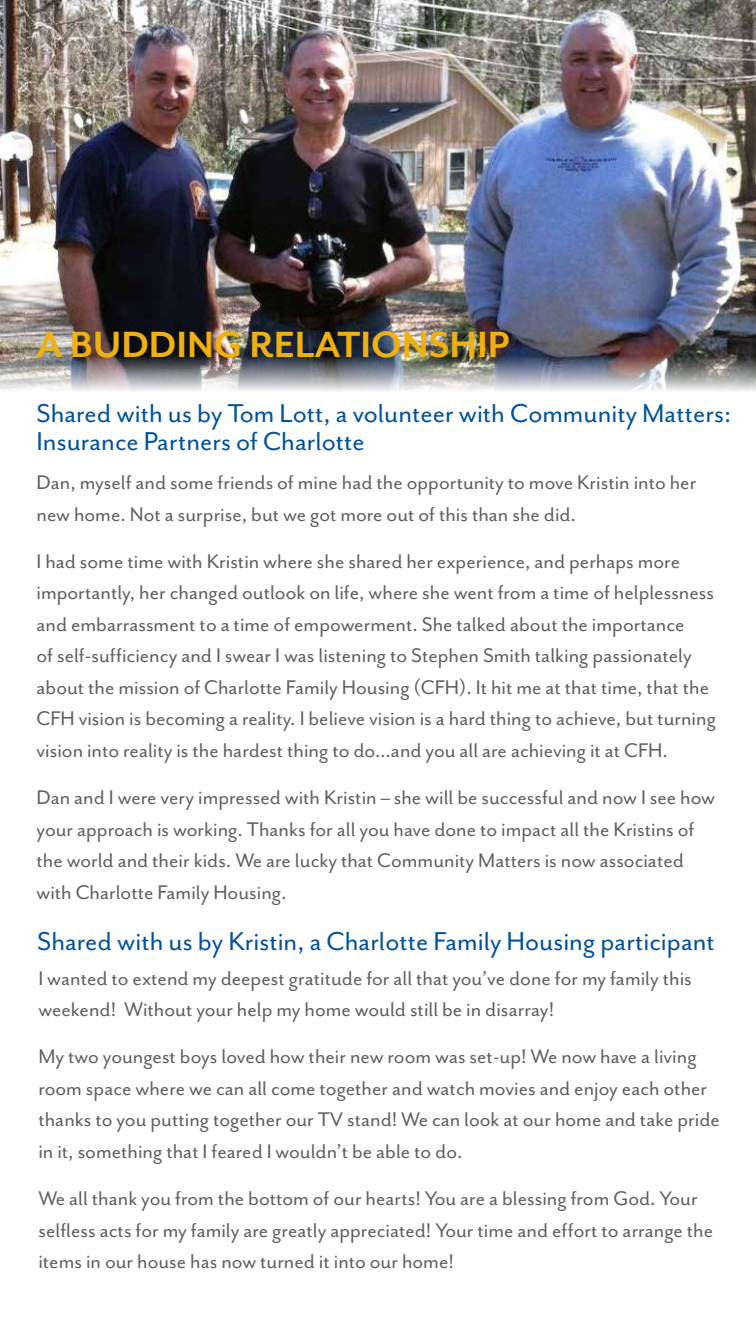
<style>
.page{position:relative;width:756px;height:1323px;background:#fff}
.page>*{position:absolute;margin:0;border:0;box-sizing:border-box;transform-origin:0 0}
.t1{font:42px "Mr Eaves San B";color:#eeb111}
.t2{font:29.75px/28px "Mr Eaves San R";color:#00529b}
.t3{font:22.75px/31.5px "Mr Eaves San R";color:#5f6062}
</style>
<div class="page">
<img style="left:0;top:0;width:756px;height:391px">
<h1 class="t1" style="left:37px;top:320px;width:475px">A BUDDING RELATIONSHIP</h1>
<h2 class="t2" style="left:37px;top:399px;width:696px">Shared with us by Tom Lott, a volunteer with Community Matters:<br>Insurance Partners of Charlotte</h2>
<p class="t3" style="left:37px;top:467px;width:661px">Dan, myself and some friends of mine had the opportunity to move Kristin into her new home. Not a surprise, but we got more out of this than she did.</p>
<p class="t3" style="left:37px;top:545px;width:681px">I had some time with Kristin where she shared her experience, and perhaps more importantly, her changed outlook on life, where she went from a time of helplessness and embarrassment to a time of empowerment. She talked about the importance<br>of self-sufficiency and I swear I was listening to Stephen Smith talking passionately about the mission of Charlotte Family Housing (CFH). It hit me at that time, that the CFH vision is becoming a reality. I believe vision is a hard thing to achieve, but turning vision into reality is the hardest thing to do…and you all are achieving it at CFH.</p>
<p class="t3" style="left:37px;top:782px;width:680px">Dan and I were very impressed with Kristin – she will be successful and now I see how your approach is working. Thanks for all you have done to impact all the Kristins of the world and their kids. We are lucky that Community Matters is now associated with Charlotte Family Housing.</p>
<h2 class="t2" style="left:37px;top:927px;width:679px">Shared with us by Kristin, a Charlotte Family Housing participant</h2>
<p class="t3" style="left:38px;top:962px;width:655px">I wanted to extend my deepest gratitude for all that you’ve done for my family this weekend! Without your help my home would still be in disarray!</p>
<p class="t3" style="left:38px;top:1041px;width:683px">My two youngest boys loved how their new room was set-up! We now have a living room space where we can all come together and watch movies and enjoy each other thanks to you putting together our TV stand! We can look at our home and take pride in it, something that I feared I wouldn’t be able to do.</p>
<p class="t3" style="left:38px;top:1183px;width:676px">We all thank you from the bottom of our hearts! You are a blessing from God. Your selfless acts for my family are greatly appreciated! Your time and effort to arrange the items in our house has now turned it into our home!</p>
</div>
